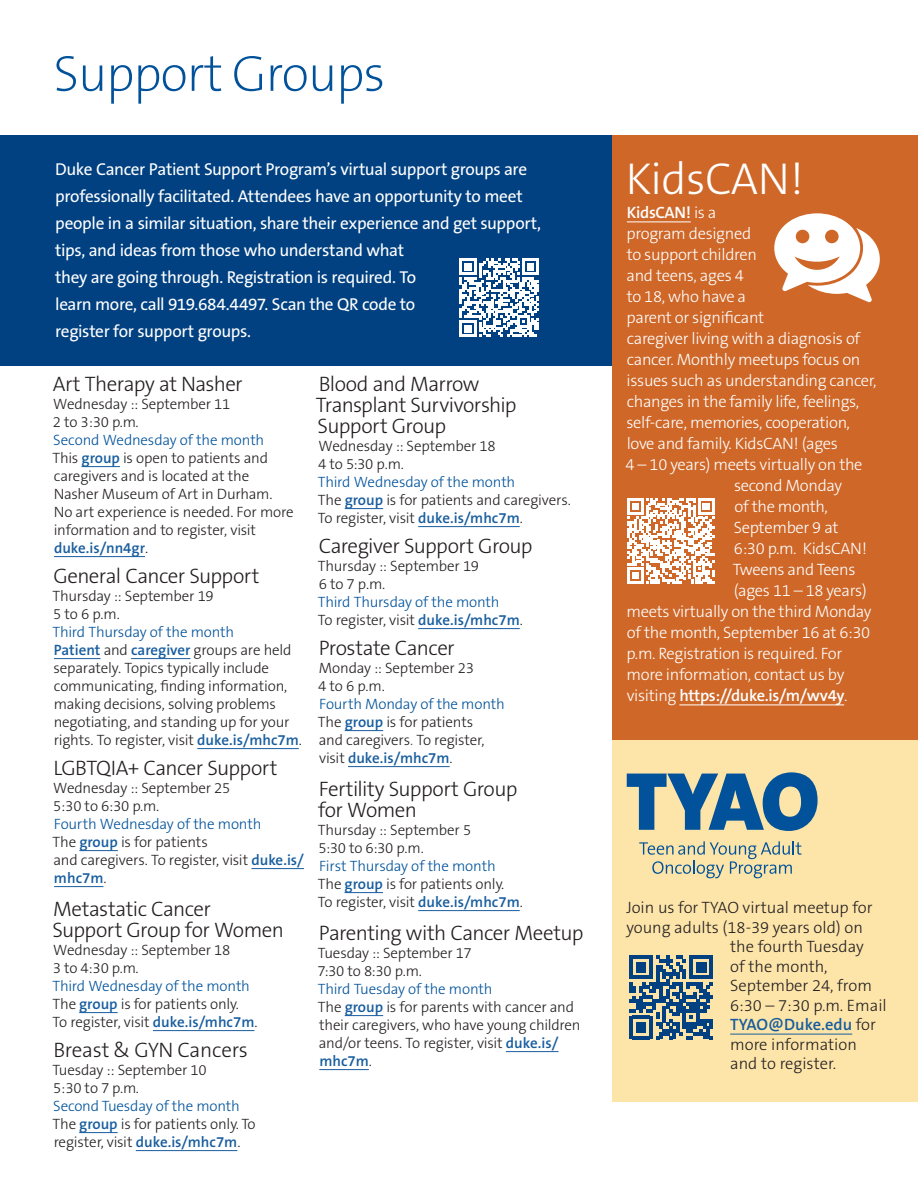
<style>
.page{position:relative;width:918px;height:1188px;background:#fff}
.page>*{position:absolute;margin:0;border:0;box-sizing:border-box;transform-origin:0 0}
.t1{font:200 51px "The Sans B W2";letter-spacing:-.025em;color:#01529a}
.t2{font:300 45px "The Sans B W3";letter-spacing:-.01em;color:#fff}
.t3{font:300 21px/21px "The Sans B W3";letter-spacing:-.025em;color:#231f20}
.t4{font:17.25px/27px "The Sans B W5 Plain";letter-spacing:-.02em;color:#fff}
.t5{font:300 16.5px "The Sans B W3";letter-spacing:-.02em;color:#fff}
.t6{font:300 16.5px "The Sans B W3";color:#231f20}
.t7{font:600 16.5px "The Sans B W6";letter-spacing:-.02em;color:#fff}
.t8{font:600 16.5px "The Sans B W6";color:#175d9e}
.t9{font:300 15px/18px "The Sans B W3";letter-spacing:-.015em;color:#231f20}
.t10{font:300 15px "The Sans B W3";letter-spacing:-.01em;color:#01529a}
.s1{font-family:"The Sans B W6";font-weight:600;color:#175d9e}
.s2{color:#4d4d4f}
.s3{font-family:"The Sans B W3";font-weight:300}
.s4{font-family:"The Sans B W3";font-weight:300;color:#231f20}
</style>
<div class="page">
<div style="left:0;top:135px;width:613px;height:231px;background:#014181"></div>
<div style="left:613px;top:135px;width:305px;height:605px;background:#ce6728"></div>
<hr style="left:627px;top:222px;width:64px;height:1px;background:#fff">
<hr style="left:679px;top:705px;width:165px;height:1px;background:#fff">
<hr style="left:82px;top:466px;width:38px;height:1px;background:#175d9e">
<hr style="left:54px;top:556px;width:91px;height:1px;background:#175d9e">
<hr style="left:54px;top:658px;width:47px;height:1px;background:#175d9e">
<hr style="left:131px;top:658px;width:59px;height:1px;background:#175d9e">
<hr style="left:197px;top:748px;width:102px;height:1px;background:#175d9e">
<hr style="left:79px;top:850px;width:39px;height:1px;background:#175d9e">
<hr style="left:251px;top:868px;width:53px;height:1px;background:#175d9e">
<hr style="left:54px;top:886px;width:50px;height:1px;background:#175d9e">
<hr style="left:79px;top:1012px;width:39px;height:1px;background:#175d9e">
<hr style="left:153px;top:1030px;width:101px;height:1px;background:#175d9e">
<hr style="left:79px;top:1132px;width:39px;height:1px;background:#175d9e">
<hr style="left:136px;top:1150px;width:101px;height:1px;background:#175d9e">
<div style="left:613px;top:740px;width:305px;height:362px;background:#fde5aa"></div>
<hr style="left:730px;top:1034px;width:122px;height:1px;background:#175d9e">
<svg style="left:774px;top:213px;width:106px;height:90px"></svg>
<hr style="left:345px;top:508px;width:38px;height:1px;background:#175d9e">
<hr style="left:418px;top:526px;width:102px;height:1px;background:#175d9e">
<hr style="left:418px;top:628px;width:102px;height:1px;background:#175d9e">
<hr style="left:345px;top:730px;width:38px;height:1px;background:#175d9e">
<hr style="left:348px;top:766px;width:102px;height:1px;background:#175d9e">
<hr style="left:345px;top:892px;width:38px;height:1px;background:#175d9e">
<hr style="left:418px;top:910px;width:102px;height:1px;background:#175d9e">
<hr style="left:345px;top:1015px;width:38px;height:1px;background:#175d9e">
<hr style="left:506px;top:1051px;width:53px;height:1px;background:#175d9e">
<hr style="left:319px;top:1069px;width:50px;height:1px;background:#175d9e">
<svg style="left:460px;top:259px;width:79px;height:78px"></svg>
<svg style="left:627px;top:498px;width:87px;height:86px"></svg>
<svg style="left:627px;top:772px;width:191px;height:59px"></svg>
<svg style="left:639px;top:841px;width:163px;height:37px"></svg>
<svg style="left:629px;top:956px;width:84px;height:83px"></svg>
<h2 class="t1" style="left:53px;top:41px;width:333px">Support Groups</h2>
<p class="t4" style="left:55px;top:156px;width:487px">Duke Cancer Patient Support Program’s virtual support groups are professionally facilitated. Attendees have an opportunity to meet people in a similar situation, share their experience and get support, tips, and ideas from those who understand what<br>they are going through. Registration is required. To<br>learn more, call 919.684.4497. Scan the QR code to<br>register for support groups.</p>
<h3 class="t3" style="left:53px;top:374px;width:192px">Art Therapy at Nasher</h3>
<p class="t9" style="left:53px;top:395px;width:179px">Wednesday :: September 11<br>2 to 3:30 p.m.</p>
<p class="t10" style="left:53px;top:430px;width:213px">Second Wednesday of the month</p>
<p class="t9" style="left:52px;top:449px;width:243px">This <span class="s1">group</span> is open to patients and caregivers and is located at the<br>Nasher Museum of Art in Durham.<br>No art experience is needed. For more information and to register, visit <span class="s1">duke.is/nn4gr</span>.</p>
<h3 class="t3" style="left:53px;top:566px;width:207px">General Cancer Support</h3>
<p class="t9" style="left:52px;top:587px;width:163px">Thursday :: September 19<br>5 to 6 p.m.</p>
<p class="t10" style="left:52px;top:622px;width:183px">Third Thursday of the month</p>
<p class="t9" style="left:53px;top:641px;width:250px"><span class="s1">Patient</span> and <span class="s1">caregiver</span> groups are held separately. Topics typically include communicating, finding information, making decisions, solving problems negotiating, and standing up for your rights. To register, visit <span class="s1">duke.is/mhc7m</span>.</p>
<h3 class="t3" style="left:53px;top:758px;width:226px">LGBTQIA+ Cancer Support</h3>
<p class="t9" style="left:53px;top:779px;width:179px">Wednesday :: September 25<br>5:30 to 6:30 p.m.</p>
<p class="t10" style="left:54px;top:814px;width:209px">Fourth Wednesday of the month</p>
<p class="t9" style="left:52px;top:833px;width:253px">The <span class="s1">group</span> is for patients<br>and caregivers. To register, visit <span class="s1">duke.is/ mhc7m</span>.</p>
<h3 class="t3" style="left:52px;top:899px;width:233px">Metastatic Cancer<br>Support Group for Women</h3>
<p class="t9" style="left:53px;top:941px;width:179px">Wednesday :: September 18<br>3 to 4:30 p.m.</p>
<p class="t10" style="left:52px;top:976px;width:199px">Third Wednesday of the month</p>
<p class="t9" style="left:52px;top:995px;width:207px">The <span class="s1">group</span> is for patients only.<br>To register, visit <span class="s1">duke.is/mhc7m</span>.</p>
<h3 class="t3" style="left:53px;top:1040px;width:196px">Breast &amp; GYN Cancers</h3>
<p class="t9" style="left:52px;top:1061px;width:156px">Tuesday :: September 10<br>5:30 to 7 p.m.</p>
<p class="t10" style="left:53px;top:1096px;width:188px">Second Tuesday of the month</p>
<p class="t9" style="left:52px;top:1115px;width:205px">The <span class="s1">group</span> is for patients only. To register, visit <span class="s1">duke.is/mhc7m</span>.</p>
<h3 class="t3" style="left:316px;top:374px;width:202px">Blood and Marrow<br>Transplant Survivorship<br>Support Group</h3>
<p class="t9" style="left:318px;top:437px;width:179px">Wednesday :: September 18<br>4 to 5:30 p.m.</p>
<p class="t10" style="left:318px;top:472px;width:199px">Third Wednesday of the month</p>
<p class="t9" style="left:318px;top:491px;width:255px">The <span class="s1">group</span> is for patients and caregivers.<br>To register, visit <span class="s1">duke.is/mhc7m</span>.</p>
<h3 class="t3" style="left:319px;top:536px;width:215px">Caregiver Support Group</h3>
<p class="t9" style="left:318px;top:557px;width:163px">Thursday :: September 19<br>6 to 7 p.m.</p>
<p class="t10" style="left:318px;top:592px;width:183px">Third Thursday of the month</p>
<p class="t9" style="left:318px;top:611px;width:207px">To register, visit <span class="s1">duke.is/mhc7m</span>.</p>
<h3 class="t3" style="left:319px;top:638px;width:137px">Prostate Cancer</h3>
<p class="t9" style="left:318px;top:659px;width:157px">Monday :: September 23<br>4 to 6 p.m.</p>
<p class="t10" style="left:319px;top:694px;width:187px">Fourth Monday of the month</p>
<p class="t9" style="left:318px;top:713px;width:168px">The <span class="s1">group</span> is for patients and caregivers<span class="s2">.</span> To register, visit <span class="s1">duke.is/mhc7m</span>.</p>
<h3 class="t3" style="left:318px;top:779px;width:201px">Fertility Support Group for Women</h3>
<p class="t9" style="left:318px;top:821px;width:155px">Thursday :: September 5<br>5:30 to 6:30 p.m.</p>
<p class="t10" style="left:319px;top:856px;width:178px">First Thursday of the month</p>
<p class="t9" style="left:318px;top:875px;width:207px">The <span class="s1">group</span> is for patients only.<br>To register, visit <span class="s1">duke.is/mhc7m</span>.</p>
<h3 class="t3" style="left:319px;top:923px;width:266px">Parenting with Cancer Meetup</h3>
<p class="t9" style="left:317px;top:944px;width:156px">Tuesday :: September 17<br>7:30 to 8:30 p.m.</p>
<p class="t10" style="left:318px;top:979px;width:176px">Third Tuesday of the month</p>
<p class="t9" style="left:318px;top:998px;width:264px">The <span class="s1">group</span> is for parents with cancer and their caregivers, who have young children and/or teens. To register, visit <span class="s1">duke.is/ mhc7m</span>.</p>
<h3 class="t2" style="left:626px;top:150px;width:180px">KidsCAN!</h3>
<p class="t7" style="left:627px;top:202px;width:91px">KidsCAN! <span class="s3">is a</span></p>
<p class="t5" style="left:627px;top:223px;width:126px">program designed</p>
<p class="t5" style="left:627px;top:244px;width:132px">to support children</p>
<p class="t5" style="left:627px;top:265px;width:119px">and teens, ages 4</p>
<p class="t5" style="left:627px;top:286px;width:121px">to 18, who have a</p>
<p class="t5" style="left:627px;top:307px;width:139px">parent or significant</p>
<p class="t5" style="left:627px;top:328px;width:235px">caregiver living with a diagnosis of</p>
<p class="t5" style="left:627px;top:349px;width:235px">cancer. Monthly meetups focus on</p>
<p class="t5" style="left:627px;top:370px;width:252px">issues such as understanding cancer,</p>
<p class="t5" style="left:627px;top:391px;width:234px">changes in the family life, feelings,</p>
<p class="t5" style="left:626px;top:412px;width:225px">self-care, memories, cooperation,</p>
<p class="t5" style="left:627px;top:433px;width:213px">love and family. KidsCAN! (ages</p>
<p class="t5" style="left:626px;top:454px;width:239px">4 – 10 years) meets virtually on the</p>
<p class="t5" style="left:734px;top:475px;width:110px">second Monday</p>
<p class="t5" style="left:734px;top:496px;width:95px">of the month,</p>
<p class="t5" style="left:734px;top:517px;width:106px">September 9 at</p>
<p class="t5" style="left:734px;top:538px;width:134px">6:30 p.m. KidsCAN!</p>
<p class="t5" style="left:733px;top:559px;width:124px">Tweens and Teens</p>
<p class="t5" style="left:734px;top:580px;width:134px">(ages 11 – 18 years)</p>
<p class="t5" style="left:627px;top:601px;width:247px">meets virtually on the third Monday</p>
<p class="t5" style="left:627px;top:622px;width:245px">of the month, September 16 at 6:30</p>
<p class="t5" style="left:627px;top:643px;width:217px">p.m. Registration is required. For</p>
<p class="t5" style="left:627px;top:664px;width:219px">more information, contact us by</p>
<p class="t7" style="left:627px;top:685px;width:222px"><span class="s3">visiting</span> https://duke.is/m/wv4y<span class="s3">.</span></p>
<p class="t6" style="left:626px;top:897px;width:248px">Join us for TYAO virtual meetup for</p>
<p class="t6" style="left:626px;top:917px;width:238px">young adults (18-39 years old) on</p>
<p class="t6" style="left:730px;top:936px;width:135px">the fourth Tuesday</p>
<p class="t6" style="left:730px;top:956px;width:99px">of the month,</p>
<p class="t6" style="left:730px;top:975px;width:143px">September 24, from</p>
<p class="t6" style="left:730px;top:995px;width:158px">6:30 – 7:30 p.m. Email</p>
<p class="t8" style="left:730px;top:1014px;width:147px">TYAO@Duke.edu <span class="s4">for</span></p>
<p class="t6" style="left:730px;top:1034px;width:128px">more information</p>
<p class="t6" style="left:730px;top:1053px;width:107px">and to register.</p>
</div>
